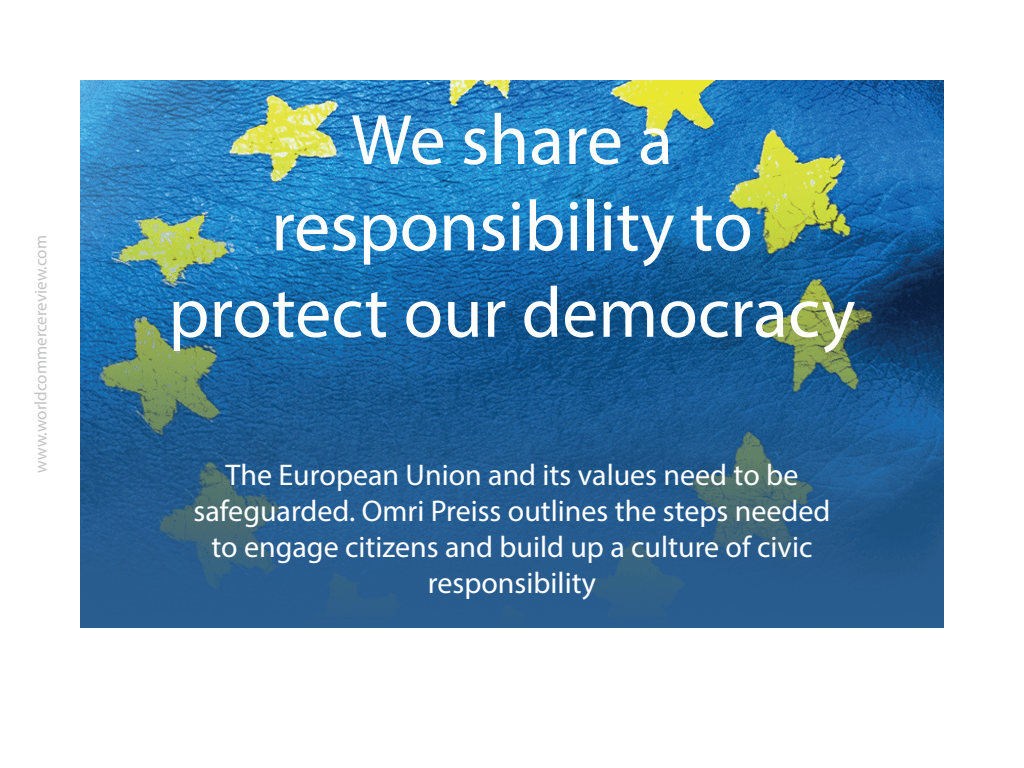
<style>
.page{position:relative;width:1024px;height:768px;background:#fff}
.page>*{position:absolute;margin:0;border:0;box-sizing:border-box;transform-origin:0 0}
.t1{font:72px/86.4px "Myriad Pro";color:#fff;text-align:center}
.t2{font:30px/36px "Myriad Pro";color:#fff;text-align:center}
.t3{font:17px "Myriad Pro";color:#c2c3c3}
</style>
<div class="page">
<img style="left:80px;top:80px;width:864px;height:548px">
<p class="t3" style="left:30px;top:473px;width:239px;rotate:-90deg">www.worldcommercereview.com</p>
<h1 class="t1" style="left:169px;top:96px;width:688px">We share a responsibility to protect our democracy</h1>
<p class="t2" style="left:194px;top:456px;width:638px">The European Union and its values need to be safeguarded. Omri Preiss outlines the steps needed to engage citizens and build up a culture of civic responsibility</p>
</div>
